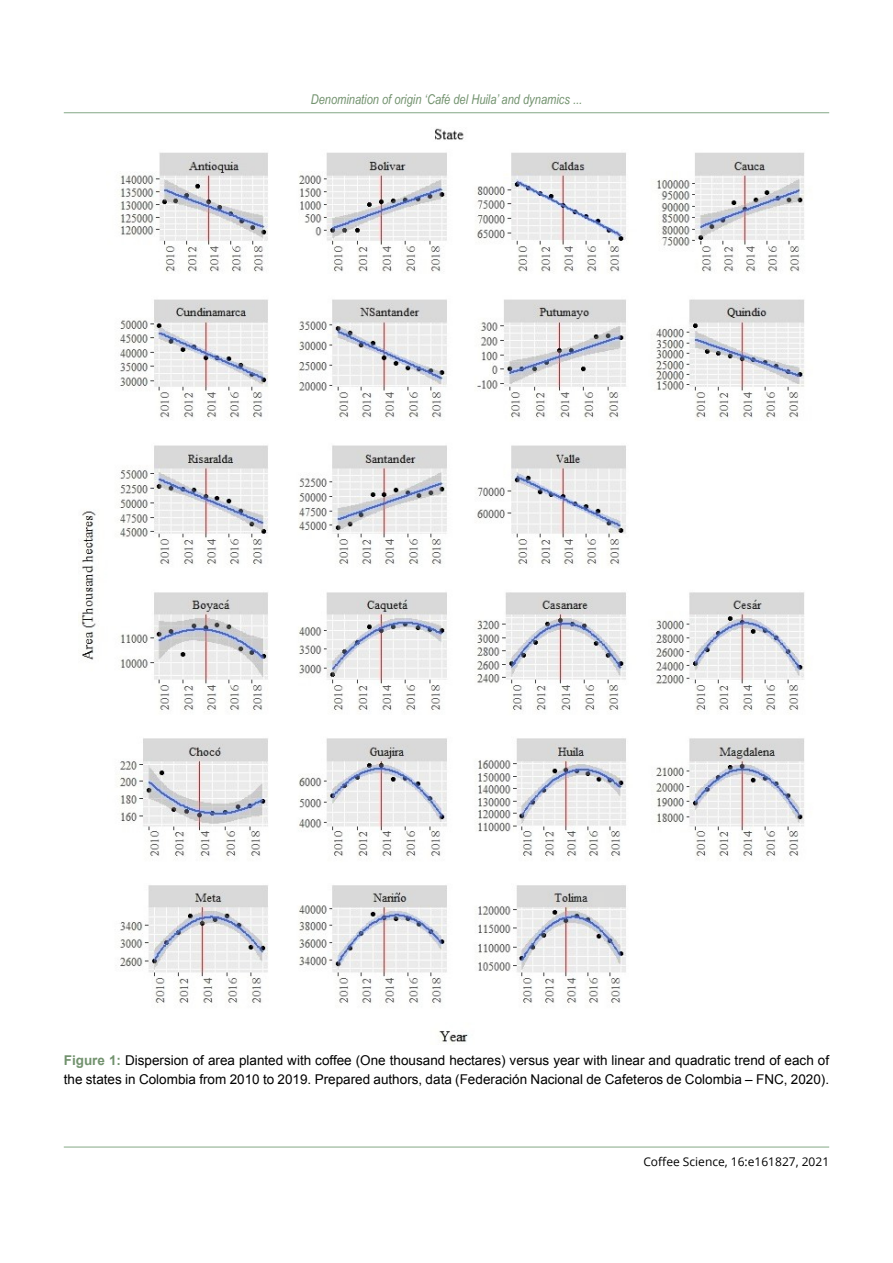
<style>
.page{position:relative;width:893px;height:1263px;background:#fff}
.page>*{position:absolute;margin:0;border:0;box-sizing:border-box;transform-origin:0 0}
.t1{font:13.5px/19.5px "Arial";color:#000}
.t2{font:italic 13.5px "Arial Narrow";color:#72926e}
.t3{font:12px "Open Sans";color:#000}
.s1{font-weight:700;color:#72926e}
</style>
<div class="page">
<hr style="left:64px;top:1147px;width:765px;height:1px;background:#84a886">
<hr style="left:64px;top:112px;width:765px;height:1px;background:#84a886">
<img style="left:79px;top:128px;width:726px;height:914px">
<p class="t2" style="left:311px;top:90px;width:273px">Denomination of origin ‘Café del Huila’ and dynamics ...</p>
<p class="t1" style="left:64px;top:1050px;width:767px"><span class="s1">Figure 1:</span> Dispersion of area planted with coffee (One thousand hectares) versus year with linear and quadratic trend of each of the states in Colombia from 2010 to 2019. Prepared authors, data (Federación Nacional de Cafeteros de Colombia – FNC, 2020).</p>
<p class="t3" style="left:643px;top:1153px;width:187px">Coffee Science, 16:e161827, 2021</p>
</div>
